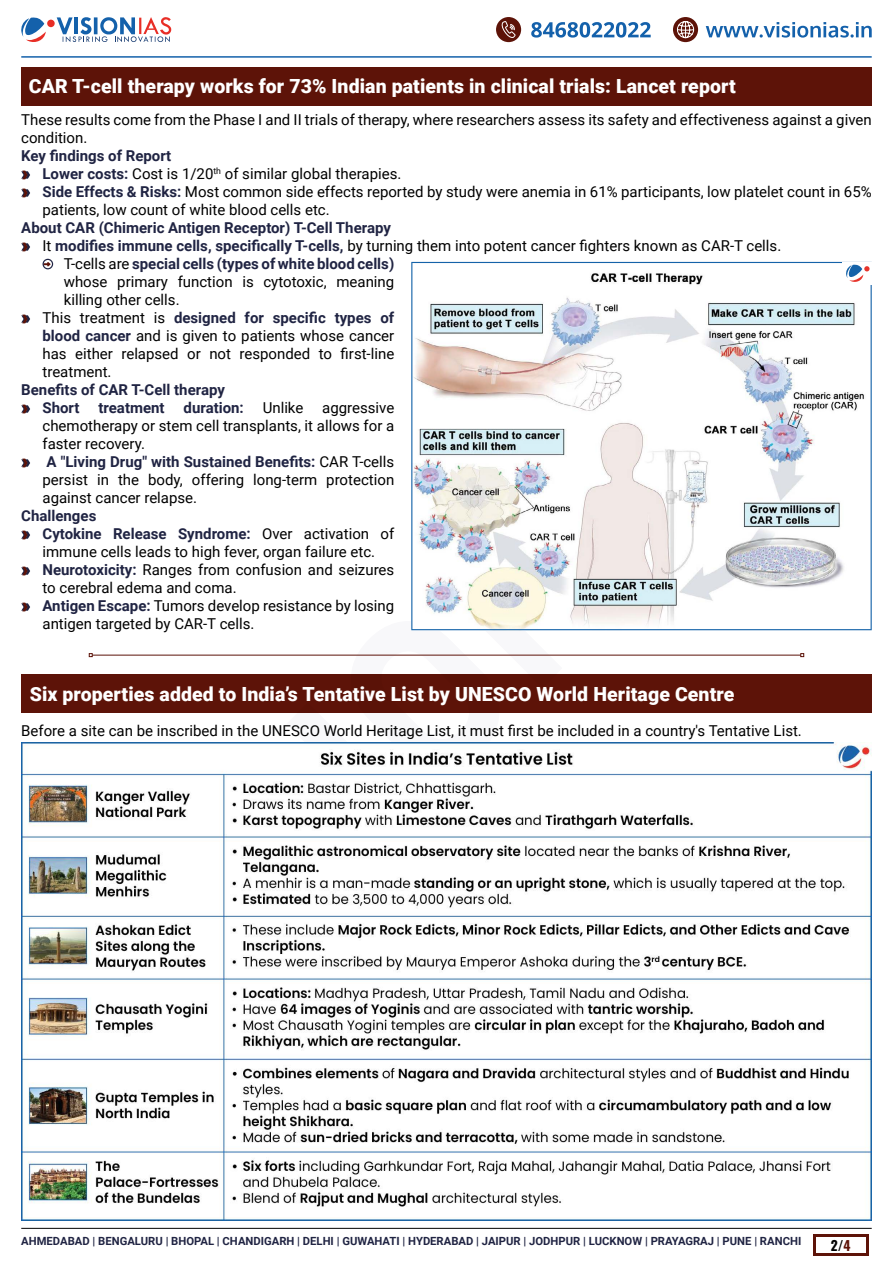
<style>
.page{position:relative;width:893px;height:1263px;background:#fff}
.page>*{position:absolute;margin:0;border:0;box-sizing:border-box;transform-origin:0 0}
.t1{font:900 19.5px "Roboto";letter-spacing:.005em;color:#fff}
.t2{font:15px/18px "Roboto";color:#000}
.t3{font:700 15px/18px "Roboto";color:#202443}
.t4{font:13.5px "Oswald";color:#000}
.t5{font:700 11.25px "Roboto";color:#202443}
.s1{font-weight:700;color:#202443}
.s2{font-weight:400;color:#000}
.s3{color:#5d1308}
</style>
<div class="page">
<hr style="left:21px;top:1228px;width:851px;height:1px;background:#000">
<div style="left:813px;top:1234px;width:55px;height:22px;background:#5d1308"></div>
<div style="left:816px;top:1237px;width:49px;height:16px;background:#fff"></div>
<svg style="left:21px;top:17px;width:25px;height:25px"></svg>
<svg style="left:57px;top:17px;width:114px;height:25px"></svg>
<div style="left:47px;top:20px;width:8px;height:7px;background:#e82e26;border-radius:50%"></div>
<svg style="left:531px;top:22px;width:120px;height:16px"></svg>
<svg style="left:706px;top:22px;width:166px;height:16px"></svg>
<div style="left:496px;top:17px;width:25px;height:25px;background:#5d1308;border-radius:50%"></div>
<svg style="left:501px;top:21px;width:15px;height:17px"></svg>
<div style="left:673px;top:17px;width:25px;height:25px;background:#5d1308;border-radius:50%"></div>
<svg style="left:676px;top:21px;width:19px;height:17px"></svg>
<hr style="left:21px;top:56px;width:851px;height:2px;background:#1461ab">
<hr style="left:92px;top:655px;width:709px;height:1px;background:#5c1208">
<svg style="left:89px;top:653px;width:4px;height:4px"></svg>
<svg style="left:800px;top:653px;width:4px;height:4px"></svg>
<svg style="left:21px;top:171px;width:9px;height:8px"></svg>
<svg style="left:21px;top:189px;width:9px;height:8px"></svg>
<svg style="left:21px;top:243px;width:9px;height:8px"></svg>
<svg style="left:43px;top:259px;width:10px;height:10px"></svg>
<svg style="left:21px;top:315px;width:9px;height:8px"></svg>
<svg style="left:21px;top:405px;width:9px;height:8px"></svg>
<svg style="left:21px;top:459px;width:9px;height:8px"></svg>
<svg style="left:21px;top:531px;width:9px;height:8px"></svg>
<svg style="left:21px;top:567px;width:9px;height:8px"></svg>
<svg style="left:21px;top:603px;width:9px;height:8px"></svg>
<div style="left:21px;top:67px;width:851px;height:39px;background:#5d1308"></div>
<img style="left:21px;top:742px;width:851px;height:478px">
<div style="left:21px;top:674px;width:851px;height:38px;background:#5d1308"></div>
<svg style="left:411px;top:262px;width:461px;height:368px"></svg>
<div style="left:842px;top:262px;width:30px;height:22px;background:#fff"></div>
<svg style="left:846px;top:264px;width:23px;height:18px"></svg>
<h1 class="t1" style="left:29px;top:72px;width:708px">CAR T-cell therapy works for 73% Indian patients in clinical trials: Lancet report</h1>
<p class="t2" style="left:21px;top:110px;width:852px">These results come from the Phase I and II trials of therapy, where researchers assess its safety and effectiveness against a given condition.</p>
<p class="t2" style="left:43px;top:146px;width:831px;text-indent:-21px"><span class="s1">Key findings of Report<br>Lower costs:</span> Cost is 1/20<sup>th</sup> of similar global therapies.<br><span class="s1">Side Effects &amp; Risks:</span> Most common side effects reported by study were anemia in 61% participants, low platelet count in 65% patients, low count of white blood cells etc.</p>
<p class="t3" style="left:21px;top:218px;width:371px">About CAR (Chimeric Antigen Receptor) T-Cell Therapy</p>
<p class="t2" style="left:43px;top:236px;width:740px">It <span class="s1">modifies immune cells, specifically T-cells,</span> by turning them into potent cancer fighters known as CAR-T cells.</p>
<p class="t3" style="left:64px;top:254px;width:332px"><span class="s2">T-cells are</span> special cells (types of white blood cells)</p>
<p class="t2" style="left:64px;top:272px;width:332px">whose primary function is cytotoxic, meaning</p>
<p class="t2" style="left:64px;top:290px;width:117px">killing other cells.</p>
<p class="t3" style="left:43px;top:308px;width:353px"><span class="s2">This treatment is</span> designed for specific types of</p>
<p class="t2" style="left:43px;top:326px;width:353px"><span class="s1">blood cancer</span> and is given to patients whose cancer</p>
<p class="t2" style="left:43px;top:344px;width:353px">has either relapsed or not responded to first-line</p>
<p class="t2" style="left:43px;top:362px;width:71px">treatment.</p>
<p class="t3" style="left:43px;top:380px;width:184px;text-indent:-21px">Benefits of CAR T-Cell therapy<br>Short</p>
<p class="t3" style="left:98px;top:398px;width:68px">treatment</p>
<p class="t3" style="left:184px;top:398px;width:62px">duration:</p>
<p class="t2" style="left:263px;top:398px;width:42px">Unlike</p>
<p class="t2" style="left:43px;top:398px;width:353px;text-indent:280px">aggressive chemotherapy or stem cell transplants, it allows for a faster recovery.<br><span class="s1">A "Living Drug" with Sustained Benefits:</span> CAR T-cells persist in the body, offering long-term protection against cancer relapse.</p>
<p class="t2" style="left:43px;top:506px;width:353px;text-indent:-21px"><span class="s1">Challenges<br>Cytokine Release Syndrome:</span> Over activation of immune cells leads to high fever, organ failure etc.<br><span class="s1">Neurotoxicity:</span> Ranges from confusion and seizures to cerebral edema and coma.<br><span class="s1">Antigen Escape:</span> Tumors develop resistance by losing antigen targeted by CAR-T cells.</p>
<h1 class="t1" style="left:30px;top:680px;width:706px">Six properties added to India’s Tentative List by UNESCO World Heritage Centre</h1>
<p class="t2" style="left:21px;top:721px;width:782px">Before a site can be inscribed in the UNESCO World Heritage List, it must first be included in a country's Tentative List.</p>
<p class="t5" style="left:21px;top:1233px;width:781px">AHMEDABAD | BENGALURU | BHOPAL | CHANDIGARH | DELHI | GUWAHATI | HYDERABAD | JAIPUR | JODHPUR | LUCKNOW | PRAYAGRAJ | PUNE | RANCHI</p>
<p class="t4" style="left:831px;top:1233px;width:21px">2/<span class="s3">4</span></p>
</div>
